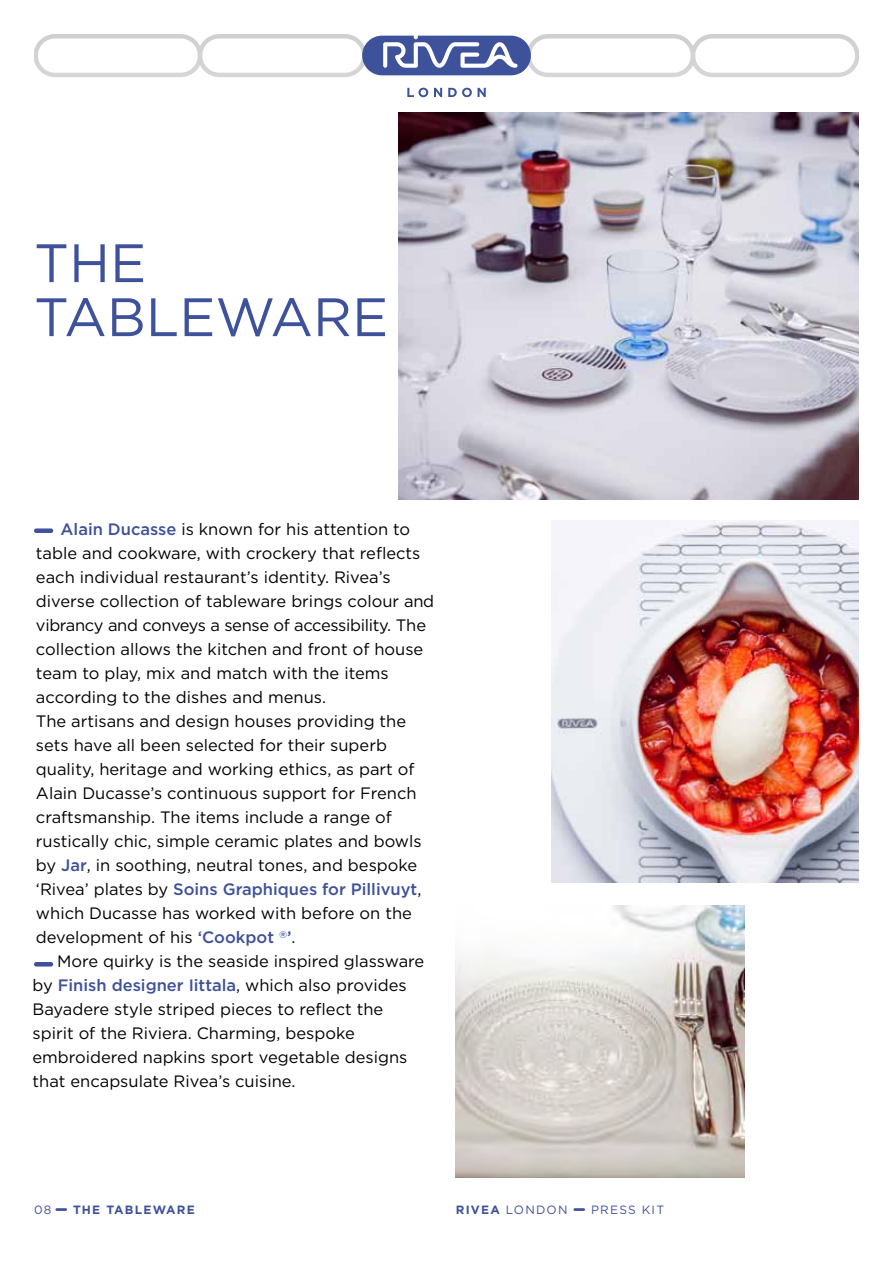
<style>
.page{position:relative;width:893px;height:1263px;background:#fff}
.page>*{position:absolute;margin:0;border:0;box-sizing:border-box;transform-origin:0 0}
.t1{font:54px/54px "Gotham HTF";color:#3e519b}
.t2{font:16.5px/24px "Gotham HTF";color:#000}
.t3{font:12px "Gotham";letter-spacing:.1em;color:#3e519b}
.t4{font:700 12px "Gotham";letter-spacing:.1em;color:#3e519b}
.s1{font-weight:500;color:#3e519b}
.s2{font-weight:700}
</style>
<div class="page">
<svg style="left:34px;top:34px;width:825px;height:43px"></svg>
<svg style="left:407px;top:88px;width:21px;height:9px"></svg>
<svg style="left:434px;top:88px;width:8px;height:9px"></svg>
<svg style="left:448px;top:88px;width:24px;height:9px"></svg>
<svg style="left:478px;top:88px;width:8px;height:9px"></svg>
<svg style="left:573px;top:1208px;width:12px;height:3px"></svg>
<div style="left:34px;top:528px;width:19px;height:5px;background:#3e519b;border-radius:2px"></div>
<hr style="left:34px;top:962px;width:19px;height:4px;background:#3e519b;border-radius:2px">
<img style="left:552px;top:521px;width:307px;height:362px">
<img style="left:398px;top:113px;width:461px;height:387px">
<img style="left:455px;top:906px;width:289px;height:271px">
<svg style="left:55px;top:1208px;width:12px;height:3px"></svg>
<h1 class="t1" style="left:34px;top:235px;width:71px">The tableware</h1>
<p class="t2" style="left:36px;top:517px;width:400px;text-indent:25px"><span class="s1">Alain Ducasse</span> is known for his attention to table and cookware, with crockery that reflects each individual restaurant’s identity. Rivea’s diverse collection of tableware brings colour and vibrancy and conveys a sense of accessibility. The collection allows the kitchen and front of house team to play, mix and match with the items according to the dishes and menus.<br>The artisans and design houses providing the sets have all been selected for their superb quality, heritage and working ethics, as part of Alain Ducasse’s continuous support for French craftsmanship. The items include a range of rustically chic, simple ceramic plates and bowls by <span class="s1">Jar</span>, in soothing, neutral tones, and bespoke ‘Rivea’ plates by <span class="s1">Soins Graphiques for Pillivuyt</span>, which Ducasse has worked with before on the development of his <span class="s1">‘Cookpot</span> <sup>®</sup><span class="s1">’</span>.</p>
<p class="t2" style="left:33px;top:948px;width:393px;text-indent:25px">More quirky is the seaside inspired glassware by <span class="s1">Finish designer Iittala</span>, which also provides Bayadere style striped pieces to reflect the spirit of the Riviera. Charming, bespoke embroidered napkins sport vegetable designs that encapsulate Rivea’s cuisine.</p>
<p class="t3" style="left:34px;top:1203px;width:19px">08</p>
<p class="t3" style="left:456px;top:1203px;width:113px"><span class="s2">RIVEA</span> LONDON</p>
<p class="t3" style="left:591px;top:1203px;width:75px">PRESS KIT</p>
<p class="t4" style="left:73px;top:1203px;width:123px">THE TABLEWARE</p>
</div>
